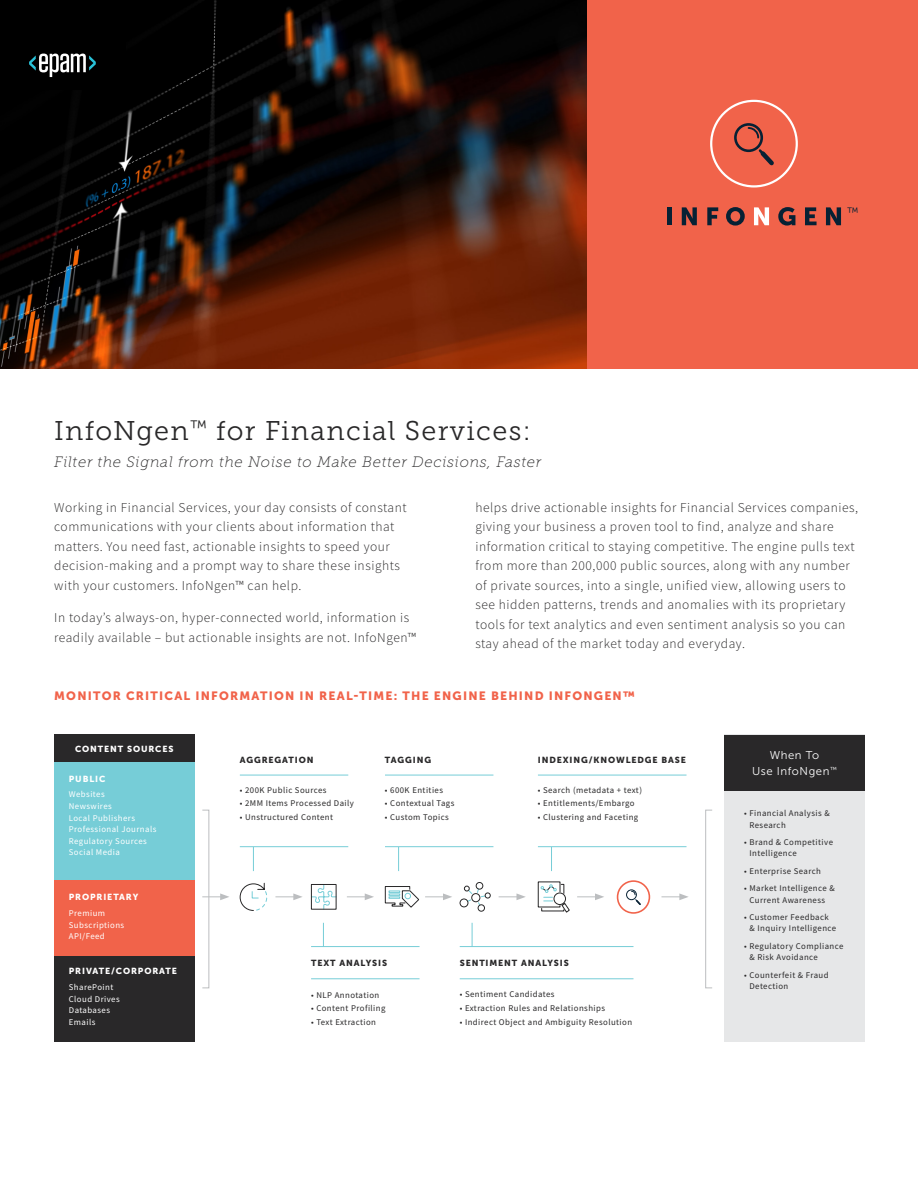
<style>
.page{position:relative;width:918px;height:1188px;background:#fff}
.page>*{position:absolute;margin:0;border:0;box-sizing:border-box;transform-origin:0 0}
.t1{font:27px "Museo Slab 300";letter-spacing:.05em;color:#292829}
.t2{font:italic 15px "Museo Slab 100";letter-spacing:.05em;color:#292829}
.t3{font:300 13.5px/19.5px "Source Sans Pro";letter-spacing:.04em;color:#292829}
.t4{font:12.15px "Museo Slab 300";color:#072134}
.t5{font:12px "Museo Sans 900";letter-spacing:.1em;color:#f1634a}
.t6{font:11.4px/15.9px "Museo Sans 300";letter-spacing:.05em;color:#fff;text-align:center}
.t7{font:8.7px/11.2px "Source Sans Pro";letter-spacing:.05em;color:#292829}
.t8{font:8.7px/11.6px "Source Sans Pro";letter-spacing:.05em;color:#fff}
.t9{font:8.7px "Museo Sans 900";letter-spacing:.1em;color:#292829}
.t10{font:8.7px "Museo Sans 900";letter-spacing:.1em;color:#fff}
</style>
<div class="page">
<div style="left:586px;top:0;width:332px;height:368px;background:#f1634a"></div>
<img style="left:0;top:0;width:586px;height:368px">
<div style="left:0;top:38px;width:126px;height:52px;background:#000"></div>
<svg style="left:29px;top:54px;width:67px;height:23px"></svg>
<hr style="left:667px;top:207px;width:4px;height:18px;background:#072134">
<svg style="left:682px;top:207px;width:15px;height:18px"></svg>
<svg style="left:707px;top:207px;width:11px;height:18px"></svg>
<svg style="left:726px;top:207px;width:19px;height:19px"></svg>
<svg style="left:754px;top:207px;width:15px;height:18px"></svg>
<svg style="left:778px;top:207px;width:17px;height:19px"></svg>
<svg style="left:805px;top:207px;width:12px;height:18px"></svg>
<svg style="left:826px;top:207px;width:15px;height:18px"></svg>
<div style="left:710px;top:100px;width:88px;height:88px;border:2px solid #fff;border-radius:50%"></div>
<svg style="left:734px;top:123px;width:40px;height:43px"></svg>
<div style="left:54px;top:734px;width:140px;height:28px;background:#292829"></div>
<div style="left:54px;top:955px;width:140px;height:86px;background:#292829"></div>
<div style="left:724px;top:734px;width:140px;height:307px;background:#e6e7e8"></div>
<div style="left:54px;top:762px;width:140px;height:118px;background:#76cdd7"></div>
<div style="left:54px;top:880px;width:140px;height:75px;background:#f1634a"></div>
<div style="left:724px;top:735px;width:140px;height:56px;background:#292829"></div>
<div style="left:705px;top:810px;width:8px;height:178px;border:1px solid #bcbec0"></div>
<svg style="left:204px;top:893px;width:25px;height:7px"></svg>
<svg style="left:275px;top:893px;width:27px;height:7px"></svg>
<svg style="left:347px;top:893px;width:27px;height:7px"></svg>
<svg style="left:499px;top:893px;width:27px;height:7px"></svg>
<svg style="left:577px;top:893px;width:27px;height:7px"></svg>
<svg style="left:662px;top:893px;width:27px;height:7px"></svg>
<svg style="left:385px;top:886px;width:67px;height:22px"></svg>
<svg style="left:313px;top:884px;width:24px;height:26px"></svg>
<div style="left:311px;top:884px;width:25px;height:26px;border:1px solid #292829"></div>
<svg style="left:459px;top:882px;width:32px;height:30px"></svg>
<svg style="left:240px;top:883px;width:27px;height:28px"></svg>
<svg style="left:253px;top:847px;width:1px;height:24px"></svg>
<svg style="left:323px;top:923px;width:1px;height:23px"></svg>
<svg style="left:472px;top:923px;width:1px;height:23px"></svg>
<hr style="left:240px;top:846px;width:108px;height:1px;background:#76cdd7">
<svg style="left:398px;top:847px;width:1px;height:24px"></svg>
<hr style="left:385px;top:846px;width:108px;height:1px;background:#76cdd7">
<svg style="left:551px;top:847px;width:1px;height:24px"></svg>
<hr style="left:538px;top:846px;width:149px;height:1px;background:#76cdd7">
<hr style="left:311px;top:946px;width:109px;height:1px;background:#76cdd7">
<hr style="left:460px;top:946px;width:173px;height:1px;background:#76cdd7">
<hr style="left:311px;top:978px;width:109px;height:1px;background:#76cdd7">
<hr style="left:460px;top:978px;width:173px;height:1px;background:#76cdd7">
<hr style="left:240px;top:775px;width:108px;height:1px;background:#76cdd7">
<hr style="left:385px;top:775px;width:108px;height:1px;background:#76cdd7">
<hr style="left:538px;top:775px;width:149px;height:1px;background:#76cdd7">
<div style="left:617px;top:880px;width:33px;height:34px;border:2px solid #f1634a;border-radius:50%"></div>
<svg style="left:626px;top:889px;width:15px;height:16px"></svg>
<svg style="left:538px;top:881px;width:32px;height:32px"></svg>
<div style="left:202px;top:810px;width:7px;height:178px;border:1px solid #bcbec0"></div>
<p class="t4" style="left:847px;top:205px;width:13px">™</p>
<h1 class="t1" style="left:54px;top:416px;width:478px">InfoNgen<sup>™</sup> for Financial Services:</h1>
<p class="t2" style="left:54px;top:454px;width:489px">Filter the Signal from the Noise to Make Better Decisions, Faster</p>
<p class="t3" style="left:54px;top:498px;width:354px">Working in Financial Services, your day consists of constant communications with your clients about information that matters. You need fast, actionable insights to speed your decision-making and a prompt way to share these insights with your customers. InfoNgen™ can help.</p>
<p class="t3" style="left:54px;top:608px;width:363px">In today’s always-on, hyper-connected world, information is readily available – but actionable insights are not. InfoNgen™</p>
<p class="t3" style="left:475px;top:497px;width:384px">helps drive actionable insights for Financial Services companies, giving your business a proven tool to find, analyze and share information critical to staying competitive. The engine pulls text from more than 200,000 public sources, along with any number of private sources, into a single, unified view, allowing users to see hidden patterns, trends and anomalies with its proprietary tools for text analytics and even sentiment analysis so you can stay ahead of the market today and everyday.</p>
<p class="t5" style="left:54px;top:689px;width:582px">MONITOR CRITICAL INFORMATION IN REAL-TIME: THE ENGINE BEHIND INFONGEN™</p>
<p class="t10" style="left:75px;top:744px;width:100px">CONTENT SOURCES</p>
<p class="t10" style="left:69px;top:774px;width:38px">PUBLIC</p>
<p class="t8" style="left:69px;top:789px;width:89px">Websites<br>Newswires<br>Local Publishers<br>Professional Journals<br>Regulatory Sources<br>Social Media</p>
<p class="t10" style="left:69px;top:892px;width:71px">PROPRIETARY</p>
<p class="t8" style="left:69px;top:907px;width:57px">Premium<br>Subscriptions<br>API/Feed</p>
<p class="t10" style="left:69px;top:966px;width:110px">PRIVATE/CORPORATE</p>
<p class="t8" style="left:69px;top:981px;width:52px">SharePoint<br>Cloud Drives<br>Databases<br>Emails</p>
<p class="t9" style="left:240px;top:755px;width:75px">AGGREGATION</p>
<p class="t7" style="left:240px;top:784px;width:88px">• 200K Public Sources</p>
<p class="t7" style="left:240px;top:798px;width:116px">• 2MM Items Processed Daily</p>
<p class="t7" style="left:240px;top:812px;width:95px">• Unstructured Content</p>
<p class="t9" style="left:385px;top:755px;width:48px">TAGGING</p>
<p class="t9" style="left:538px;top:755px;width:149px">INDEXING/KNOWLEDGE BASE</p>
<p class="t7" style="left:385px;top:784px;width:60px">• 600K Entities</p>
<p class="t7" style="left:385px;top:798px;width:71px">• Contextual Tags</p>
<p class="t7" style="left:385px;top:812px;width:65px">• Custom Topics</p>
<p class="t7" style="left:538px;top:784px;width:106px">• Search (metadata + text)</p>
<p class="t7" style="left:538px;top:798px;width:98px">• Entitlements/Embargo</p>
<p class="t7" style="left:538px;top:811px;width:102px">• Clustering and Faceting</p>
<p class="t9" style="left:311px;top:958px;width:78px">TEXT ANALYSIS</p>
<p class="t7" style="left:311px;top:989px;width:70px">• NLP Annotation</p>
<p class="t7" style="left:311px;top:1003px;width:76px">• Content Profiling</p>
<p class="t7" style="left:311px;top:1016px;width:67px">• Text Extraction</p>
<p class="t9" style="left:460px;top:958px;width:111px">SENTIMENT ANALYSIS</p>
<p class="t7" style="left:460px;top:989px;width:96px">• Sentiment Candidates</p>
<p class="t7" style="left:460px;top:1003px;width:147px">• Extraction Rules and Relationships</p>
<p class="t7" style="left:460px;top:1016px;width:174px">• Indirect Object and Ambiguity Resolution</p>
<p class="t6" style="left:752px;top:747px;width:86px">When To<br>Use InfoNgen<sup>™</sup></p>
<p class="t7" style="left:749px;top:808px;width:82px;text-indent:-5px">• Financial Analysis &amp;<br>Research</p>
<p class="t7" style="left:749px;top:837px;width:85px;text-indent:-5px">• Brand &amp; Competitive<br>Intelligence</p>
<p class="t7" style="left:744px;top:865px;width:78px">• Enterprise Search</p>
<p class="t7" style="left:744px;top:883px;width:92px;text-align:center">• Market Intelligence &amp;<br>Current Awareness</p>
<p class="t7" style="left:749px;top:912px;width:88px;text-indent:-5px">• Customer Feedback &amp; Inquiry Intelligence</p>
<p class="t7" style="left:749px;top:940px;width:95px;text-indent:-5px">• Regulatory Compliance &amp; Risk Avoidance</p>
<p class="t7" style="left:749px;top:969px;width:81px;text-indent:-5px">• Counterfeit &amp; Fraud<br>Detection</p>
</div>
